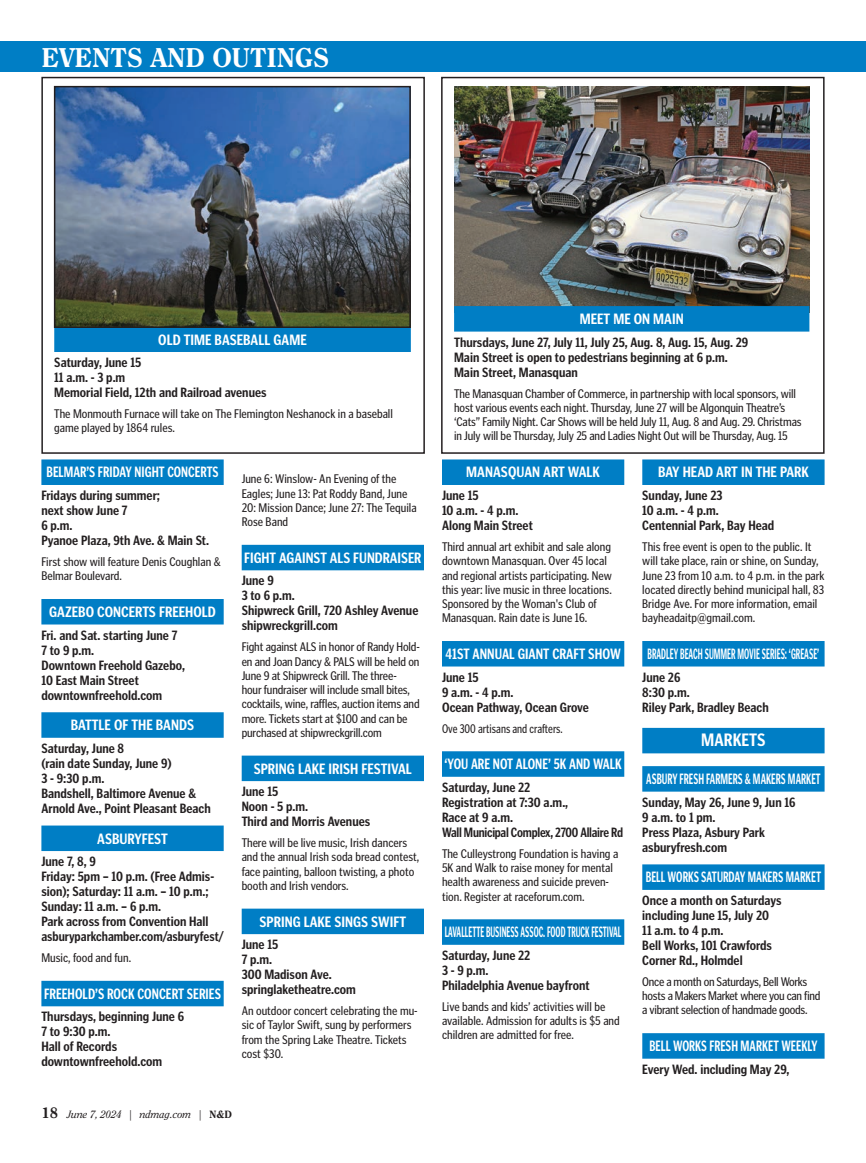
<style>
.page{position:relative;width:866px;height:1163px;background:#fff}
.page>*{position:absolute;margin:0;border:0;box-sizing:border-box;transform-origin:0 0}
.t1{font:800 27px "Clearface";color:#fff}
.t2{font:700 condensed 18px "Poynter Gothic Text";color:#fff}
.t3{font:700 condensed 15px "Poynter Gothic Text";color:#fff}
.t4{font:700 condensed 15px "Poynter Gothic Text";color:#fff;scale:.6 1}
.t5{font:700 condensed 15px "Poynter Gothic Text";color:#fff;scale:.61 1}
.t6{font:700 condensed 15px "Poynter Gothic Text";color:#fff;scale:.7 1}
.t7{font:700 condensed 15px "Poynter Gothic Text";color:#fff;scale:.76 1}
.t8{font:700 condensed 15px "Poynter Gothic Text";color:#fff;scale:.87 1}
.t9{font:700 condensed 15px "Poynter Gothic Text";color:#fff;scale:.9 1}
.t10{font:700 condensed 15px "Poynter Gothic Text";color:#fff;scale:.82 1}
.t11{font:700 condensed 15px "Poynter Gothic Text";color:#fff;scale:.89 1}
.t12{font:700 condensed 15px "Poynter Gothic Text";color:#fff;scale:.93 1}
.t13{font:700 condensed 13.5px/15px "Poynter Gothic Text";color:#231f20}
.t14{font:condensed 12.75px/14.2px "Poynter Gothic Text";color:#231f20}
.t15{font:condensed 12.75px/14.2px "Poynter Gothic Text";letter-spacing:-.02em;color:#231f20}
.t16{font:condensed 12.75px "Poynter Gothic Text";color:#231f20;scale:.9 1}
.t17{font:italic 10.5px "Clearface";color:#231f20}
.s1{font-weight:800;font-style:normal;font-size:15px}
.s2{font-weight:800;font-style:normal}
</style>
<div class="page">
<div style="left:0;top:41px;width:866px;height:31px;background:#007ec5"></div>
<div style="left:41px;top:77px;width:384px;height:377px;border:2px solid #231f20"></div>
<div style="left:441px;top:77px;width:383px;height:377px;border:2px solid #231f20"></div>
<div style="left:54px;top:326px;width:357px;height:26px;background:#007ec5"></div>
<div style="left:41px;top:459px;width:183px;height:26px;background:#007ec5"></div>
<div style="left:41px;top:599px;width:183px;height:25px;background:#007ec5"></div>
<div style="left:41px;top:712px;width:183px;height:26px;background:#007ec5"></div>
<div style="left:41px;top:825px;width:183px;height:26px;background:#007ec5"></div>
<div style="left:41px;top:981px;width:183px;height:25px;background:#007ec5"></div>
<div style="left:242px;top:545px;width:182px;height:25px;background:#007ec5"></div>
<div style="left:242px;top:755px;width:182px;height:26px;background:#007ec5"></div>
<div style="left:242px;top:908px;width:182px;height:26px;background:#007ec5"></div>
<div style="left:442px;top:459px;width:182px;height:26px;background:#007ec5"></div>
<div style="left:442px;top:641px;width:182px;height:25px;background:#007ec5"></div>
<div style="left:442px;top:751px;width:182px;height:26px;background:#007ec5"></div>
<div style="left:442px;top:919px;width:182px;height:26px;background:#007ec5"></div>
<div style="left:642px;top:459px;width:182px;height:26px;background:#007ec5"></div>
<div style="left:642px;top:641px;width:182px;height:25px;background:#007ec5"></div>
<div style="left:642px;top:728px;width:182px;height:25px;background:#007ec5"></div>
<div style="left:642px;top:766px;width:182px;height:26px;background:#007ec5"></div>
<div style="left:642px;top:864px;width:182px;height:26px;background:#007ec5"></div>
<div style="left:642px;top:1033px;width:182px;height:26px;background:#007ec5"></div>
<img style="left:454px;top:86px;width:355px;height:220px">
<img style="left:57px;top:89px;width:351px;height:236px">
<div style="left:54px;top:86px;width:357px;height:242px;border:2px solid #231f20"></div>
<div style="left:454px;top:306px;width:355px;height:26px;background:#007ec5"></div>
<p class="t1" style="left:41px;top:41px;width:290px">EVENTS AND OUTINGS</p>
<p class="t3" style="left:158px;top:331px;width:150px">OLD TIME BASEBALL GAME</p>
<p class="t13" style="left:54px;top:355px;width:214px">Saturday, June 15<br>11 a.m. - 3 p.m<br>Memorial Field, 12th and Railroad avenues</p>
<p class="t14" style="left:54px;top:406px;width:340px">The Monmouth Furnace will take on The Flemington Neshanock in a baseball game played by 1864 rules.</p>
<p class="t8" style="left:47px;top:464px;width:199px">BELMAR’S FRIDAY NIGHT CONCERTS</p>
<p class="t13" style="left:41px;top:488px;width:169px">Fridays during summer;<br>next show June 7<br>6 p.m.<br>Pyanoe Plaza, 9th Ave. &amp; Main St.</p>
<p class="t14" style="left:41px;top:554px;width:181px">First show will feature Denis Coughlan &amp;<br>Belmar Boulevard.</p>
<p class="t3" style="left:49px;top:604px;width:168px">GAZEBO CONCERTS FREEHOLD</p>
<p class="t13" style="left:41px;top:627px;width:145px">Fri. and Sat. starting June 7<br>7 to 9 p.m.<br>Downtown Freehold Gazebo,<br>10 East Main Street downtownfreehold.com</p>
<p class="t3" style="left:71px;top:717px;width:125px">BATTLE OF THE BANDS</p>
<p class="t13" style="left:41px;top:741px;width:171px">Saturday, June 8<br>(rain date Sunday, June 9)<br>3 - 9:30 p.m.<br>Bandshell, Baltimore Avenue &amp;<br>Arnold Ave., Point Pleasant Beach</p>
<p class="t3" style="left:97px;top:830px;width:72px">ASBURYFEST</p>
<p class="t13" style="left:41px;top:854px;width:184px">June 7, 8, 9<br>Friday: 5pm – 10 p.m. (Free Admis&shy;sion); Saturday: 11 a.m. – 10 p.m.;<br>Sunday: 11 a.m. – 6 p.m.<br>Park across from Convention Hall asburyparkchamber.com/asburyfest/</p>
<p class="t14" style="left:41px;top:950px;width:91px">Music, food and fun.</p>
<p class="t9" style="left:44px;top:985px;width:198px">FREEHOLD’S ROCK CONCERT SERIES</p>
<p class="t13" style="left:41px;top:1009px;width:144px">Thursdays, beginning June 6<br>7 to 9:30 p.m.<br>Hall of Records downtownfreehold.com</p>
<p class="t14" style="left:242px;top:472px;width:176px">June 6: Winslow- An Evening of the<br>Eagles; June 13: Pat Roddy Band, June<br>20: Mission Dance; June 27: The Tequila<br>Rose Band</p>
<p class="t3" style="left:244px;top:549px;width:179px">FIGHT AGAINST ALS FUNDRAISER</p>
<p class="t13" style="left:242px;top:573px;width:178px">June 9<br>3 to 6 p.m.<br>Shipwreck Grill, 720 Ashley Avenue shipwreckgrill.com</p>
<p class="t14" style="left:242px;top:640px;width:180px">Fight against ALS in honor of Randy Hold&shy;en and Joan Dancy &amp; PALS will be held on June 9 at Shipwreck Grill. The three&shy;hour fundraiser will include small bites, cocktails, wine, raffles, auction items and more. Tickets start at $100 and can be purchased at shipwreckgrill.com</p>
<p class="t3" style="left:254px;top:760px;width:160px">SPRING LAKE IRISH FESTIVAL</p>
<p class="t13" style="left:242px;top:784px;width:130px">June 15<br>Noon - 5 p.m.<br>Third and Morris Avenues</p>
<p class="t14" style="left:242px;top:836px;width:179px">There will be live music, Irish dancers and the annual Irish soda bread contest, face painting, balloon twisting, a photo booth and Irish vendors.</p>
<p class="t3" style="left:260px;top:913px;width:148px">SPRING LAKE SINGS SWIFT</p>
<p class="t13" style="left:242px;top:937px;width:116px">June 15<br>7 p.m.<br>300 Madison Ave. springlaketheatre.com</p>
<p class="t14" style="left:242px;top:1004px;width:177px">An outdoor concert celebrating the mu&shy;sic of Taylor Swift, sung by performers from the Spring Lake Theatre. Tickets cost $30.</p>
<p class="t17" style="left:41px;top:1108px;width:192px"><span class="s1">18</span> June 7, 2024 | ndmag.com | <span class="s2">N&amp;D</span></p>
<p class="t3" style="left:580px;top:311px;width:105px">MEET ME ON MAIN</p>
<p class="t13" style="left:454px;top:334px;width:296px">Thursdays, June 27, July 11, July 25, Aug. 8, Aug. 15, Aug. 29<br>Main Street is open to pedestrians beginning at 6 p.m.<br>Main Street, Manasquan</p>
<p class="t14" style="left:454px;top:386px;width:349px">The Manasquan Chamber of Commerce, in partnership with local sponsors, will host various events each night. Thursday, June 27 will be Algonquin Theatre’s ‘Cats” Family Night. Car Shows will be held July 11, Aug. 8 and Aug. 29. Christmas in July will be Thursday, July 25 and Ladies Night Out will be Thursday, Aug. 15</p>
<p class="t3" style="left:466px;top:464px;width:135px">MANASQUAN ART WALK</p>
<p class="t13" style="left:442px;top:488px;width:92px">June 15<br>10 a.m. - 4 p.m.<br>Along Main Street</p>
<p class="t14" style="left:442px;top:539px;width:171px">Third annual art exhibit and sale along downtown Manasquan. Over 45 local and regional artists participating. New this year: live music in three locations.<br>Sponsored by the Woman's Club of Manasquan. Rain date is June 16.</p>
<p class="t12" style="left:445px;top:646px;width:190px">41ST ANNUAL GIANT CRAFT SHOW</p>
<p class="t13" style="left:442px;top:669px;width:148px">June 15<br>9 a.m. - 4 p.m.<br>Ocean Pathway, Ocean Grove</p>
<p class="t16" style="left:442px;top:721px;width:136px">Ove 300 artisans and crafters.</p>
<p class="t11" style="left:445px;top:756px;width:200px">‘YOU ARE NOT ALONE’ 5K AND WALK</p>
<p class="t13" style="left:442px;top:780px;width:183px">Saturday, June 22<br>Registration at 7:30 a.m.,<br>Race at 9 a.m.<br>Wall Municipal Complex, 2700 Allaire Rd</p>
<p class="t14" style="left:442px;top:846px;width:178px">The Culleystrong Foundation is having a 5K and Walk to raise money for mental health awareness and suicide preven&shy;tion. Register at raceforum.com.</p>
<p class="t4" style="left:445px;top:924px;width:296px">LAVALLETTE BUSINESS ASSOC. FOOD TRUCK FESTIVAL</p>
<p class="t13" style="left:442px;top:948px;width:149px">Saturday, June 22<br>3 - 9 p.m.<br>Philadelphia Avenue bayfront</p>
<p class="t14" style="left:442px;top:999px;width:179px">Live bands and kids’ activities will be available. Admission for adults is $5 and children are admitted for free.</p>
<p class="t3" style="left:658px;top:464px;width:152px">BAY HEAD ART IN THE PARK</p>
<p class="t13" style="left:642px;top:488px;width:134px">Sunday, June 23<br>10 a.m. - 4 p.m.<br>Centennial Park, Bay Head</p>
<p class="t14" style="left:642px;top:539px;width:184px">This free event is open to the public. It will take place, rain or shine, on Sunday, June 23 from 10 a.m. to 4 p.m. in the park located directly behind municipal hall, 83<br>Bridge Ave. For more information, email bayheadaitp@gmail.com.</p>
<p class="t5" style="left:647px;top:646px;width:283px">BRADLEY BEACH SUMMER MOVIE SERIES: ‘GREASE’</p>
<p class="t13" style="left:642px;top:669px;width:128px">June 26<br>8:30 p.m.<br>Riley Park, Bradley Beach</p>
<p class="t2" style="left:701px;top:730px;width:66px">MARKETS</p>
<p class="t6" style="left:646px;top:771px;width:250px">ASBURY FRESH FARMERS &amp; MAKERS MARKET</p>
<p class="t13" style="left:642px;top:794px;width:155px">Sunday, May 26, June 9, Jun 16<br>9 a.m. to 1 pm.<br>Press Plaza, Asbury Park asburyfresh.com</p>
<p class="t7" style="left:646px;top:869px;width:232px">BELL WORKS SATURDAY MAKERS MARKET</p>
<p class="t13" style="left:642px;top:893px;width:141px">Once a month on Saturdays including June 15, July 20<br>11 a.m. to 4 p.m.<br>Bell Works, 101 Crawfords<br>Corner Rd., Holmdel</p>
<p class="t15" style="left:642px;top:974px;width:180px">Once a month on Saturdays, Bell Works hosts a Makers Market where you can find a vibrant selection of handmade goods.</p>
<p class="t10" style="left:649px;top:1038px;width:206px">BELL WORKS FRESH MARKET WEEKLY</p>
<p class="t13" style="left:642px;top:1061px;width:149px">Every Wed. including May 29,</p>
</div>
